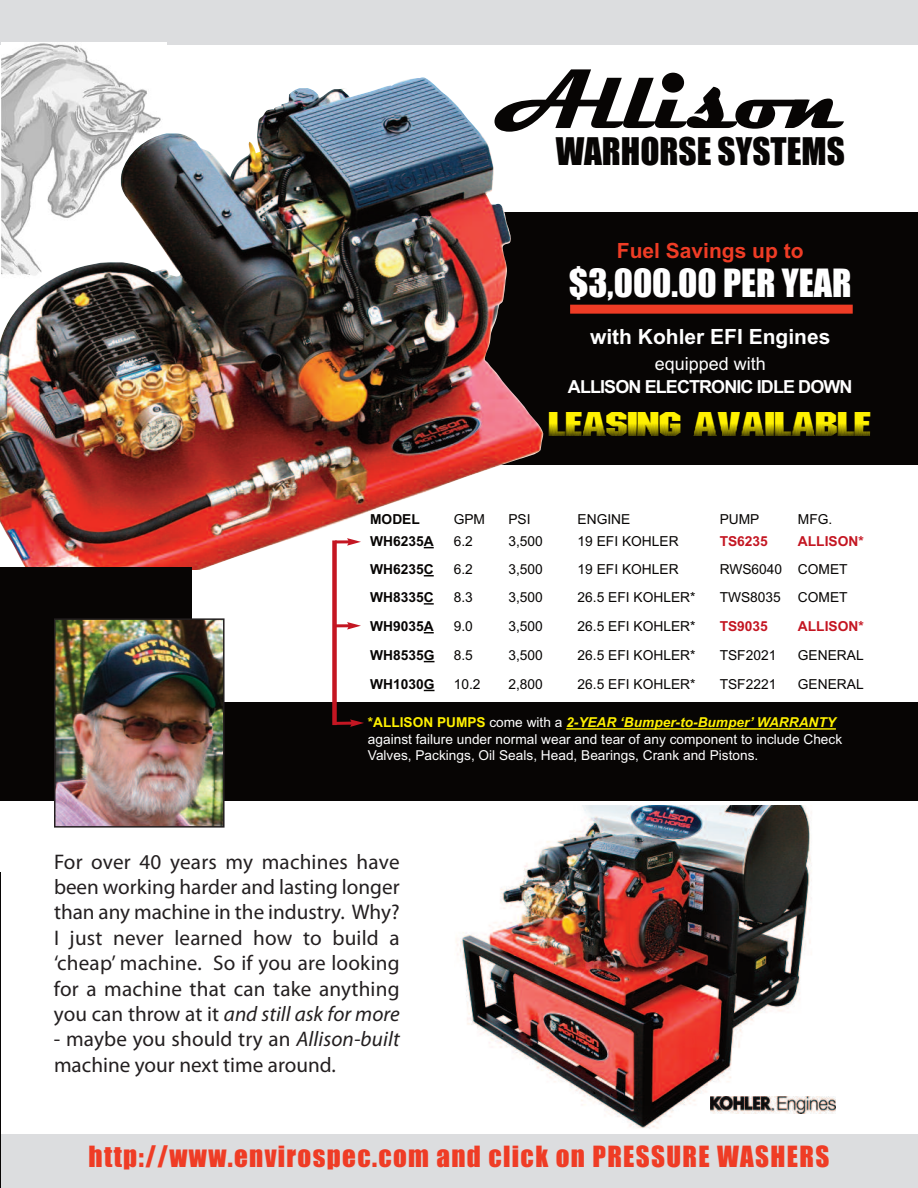
<style>
.page{position:relative;width:918px;height:1188px;background:#fff}
.page>*{position:absolute;margin:0;border:0;box-sizing:border-box;transform-origin:0 0}
.t1{font:700 85.35px "Magneto";color:#070504}
.t2{font:36px "Impact";color:#fff}
.t3{font:35.25px "Impact";color:#070504}
.t4{font:30px "Invisible Killer";color:#fff101}
.t5{font:27px "Impact";letter-spacing:.05em;color:#ef3c25}
.t6{font:21.15px/25.3px "Myriad Pro";letter-spacing:.005em;color:#231f20;text-align:justify}
.t7{font:700 21px "Arial";color:#fff}
.t8{font:700 21px "Arial";color:#ef3c25}
.t9{font:700 18px "Arial";letter-spacing:-.05em;color:#fff}
.t10{font:18px "Arial";color:#fff}
.t11{font:13.8px "Arial";color:#070504}
.t12{font:700 13.8px "Arial";color:#070504}
.t13{font:700 13.8px "Arial";color:#c41622}
.t14{font:13.65px/16.4px "Arial";color:#fff}
.s1{font-weight:700;color:#fff101}
.s2{font-weight:700;font-style:italic;color:#fff101}
.s3{font-style:italic}
</style>
<div class="page">
<div style="left:0;top:0;width:918px;height:45px;background:#dcdddf"></div>
<div style="left:0;top:1134px;width:918px;height:54px;background:#dcdddf"></div>
<img style="left:2px;top:42px;width:165px;height:35px">
<div style="left:306px;top:213px;width:612px;height:252px;background:#070504"></div>
<div style="left:0;top:702px;width:918px;height:99px;background:#070504"></div>
<img style="left:456px;top:806px;width:361px;height:323px">
<hr style="left:0;top:872px;width:1px;height:316px;background:#070504">
<div style="left:570px;top:305px;width:283px;height:9px;background:#ef3c25"></div>
<div style="left:711px;top:1097px;width:135px;height:18px;background:#fff"></div>
<img style="left:711px;top:1097px;width:124px;height:17px">
<svg style="left:424px;top:603px;width:10px;height:2px"></svg>
<hr style="left:566px;top:728px;width:191px;height:2px;background:#fff101">
<hr style="left:757px;top:728px;width:79px;height:2px;background:#fff101">
<div style="left:332px;top:540px;width:5px;height:185px;background:#c41622"></div>
<svg style="left:332px;top:622px;width:29px;height:8px"></svg>
<svg style="left:332px;top:719px;width:32px;height:8px"></svg>
<img style="left:0;top:77px;width:544px;height:493px">
<div style="left:0;top:567px;width:192px;height:146px;background:#070504"></div>
<img style="left:57px;top:621px;width:165px;height:204px">
<div style="left:54px;top:618px;width:171px;height:210px;border:2px solid #231f20"></div>
<h1 class="t1" style="left:498px;top:49px;width:347px">Allison</h1>
<h3 class="t3" style="left:556px;top:132px;width:291px">WARHORSE SYSTEMS</h3>
<p class="t8" style="left:617px;top:239px;width:188px">Fuel Savings up to</p>
<h2 class="t2" style="left:569px;top:263px;width:284px">$3,000.00 PER YEAR</h2>
<p class="t7" style="left:590px;top:325px;width:242px">with Kohler EFI Engines</p>
<p class="t10" style="left:655px;top:353px;width:113px">equipped with</p>
<p class="t9" style="left:568px;top:376px;width:286px">ALLISON ELECTRONIC IDLE DOWN</p>
<h3 class="t4" style="left:549px;top:408px;width:323px">LEASING AVAILABLE</h3>
<p class="t12" style="left:370px;top:511px;width:51px">MODEL</p>
<p class="t11" style="left:454px;top:511px;width:33px">GPM</p>
<p class="t11" style="left:508px;top:511px;width:24px">PSI</p>
<p class="t11" style="left:578px;top:511px;width:54px">ENGINE</p>
<p class="t11" style="left:720px;top:511px;width:41px">PUMP</p>
<p class="t11" style="left:798px;top:511px;width:36px">MFG.</p>
<p class="t12" style="left:370px;top:533px;width:65px">WH6235A</p>
<p class="t11" style="left:454px;top:533px;width:21px">6.2</p>
<p class="t11" style="left:508px;top:533px;width:36px">3,500</p>
<p class="t11" style="left:578px;top:533px;width:103px">19 EFI KOHLER</p>
<p class="t13" style="left:720px;top:533px;width:50px">TS6235</p>
<p class="t13" style="left:798px;top:533px;width:67px">ALLISON*</p>
<p class="t12" style="left:370px;top:561px;width:65px">WH6235C</p>
<p class="t11" style="left:454px;top:561px;width:21px">6.2</p>
<p class="t11" style="left:508px;top:561px;width:36px">3,500</p>
<p class="t11" style="left:578px;top:561px;width:103px">19 EFI KOHLER</p>
<p class="t11" style="left:720px;top:561px;width:130px">RWS6040 COMET</p>
<p class="t12" style="left:370px;top:589px;width:65px">WH8335C</p>
<p class="t11" style="left:454px;top:589px;width:21px">8.3</p>
<p class="t11" style="left:508px;top:589px;width:36px">3,500</p>
<p class="t11" style="left:578px;top:589px;width:119px">26.5 EFI KOHLER*</p>
<p class="t11" style="left:720px;top:589px;width:130px">TWS8035 COMET</p>
<p class="t12" style="left:370px;top:618px;width:65px">WH9035A</p>
<p class="t11" style="left:454px;top:618px;width:21px">9.0</p>
<p class="t11" style="left:508px;top:618px;width:36px">3,500</p>
<p class="t11" style="left:578px;top:618px;width:119px">26.5 EFI KOHLER*</p>
<p class="t13" style="left:720px;top:618px;width:50px">TS9035</p>
<p class="t13" style="left:798px;top:618px;width:67px">ALLISON*</p>
<p class="t12" style="left:370px;top:647px;width:66px">WH8535G</p>
<p class="t11" style="left:454px;top:647px;width:21px">8.5</p>
<p class="t11" style="left:508px;top:647px;width:36px">3,500</p>
<p class="t11" style="left:578px;top:647px;width:119px">26.5 EFI KOHLER*</p>
<p class="t11" style="left:720px;top:647px;width:58px">TSF2021</p>
<p class="t11" style="left:798px;top:647px;width:67px">GENERAL</p>
<p class="t12" style="left:370px;top:676px;width:66px">WH1030G</p>
<p class="t11" style="left:454px;top:676px;width:28px">10.2</p>
<p class="t11" style="left:508px;top:676px;width:36px">2,800</p>
<p class="t11" style="left:578px;top:676px;width:119px">26.5 EFI KOHLER*</p>
<p class="t11" style="left:720px;top:676px;width:58px">TSF2221</p>
<p class="t11" style="left:798px;top:676px;width:67px">GENERAL</p>
<p class="t14" style="left:368px;top:714px;width:476px"><span class="s1">*ALLISON PUMPS</span> come with a <span class="s2">2-YEAR ‘Bumper-to-Bumper’ WARRANTY </span>against failure under normal wear and tear of any component to include Check<br>Valves, Packings, Oil Seals, Head, Bearings, Crank and Pistons.</p>
<p class="t6" style="left:54px;top:851px;width:347px">For over 40 years my machines have been working harder and lasting longer than any machine in the industry. Why?<br>I just never learned how to build a ‘cheap’ machine. So if you are looking for a machine that can take anything you can throw at it <span class="s3">and still ask for more</span></p>
<p class="t6" style="left:54px;top:1028px;width:347px">- maybe you should try an <span class="s3">Allison-built </span>machine your next time around.</p>
<p class="t5" style="left:89px;top:1142px;width:742px">http://www.envirospec.com and click on PRESSURE WASHERS</p>
</div>
